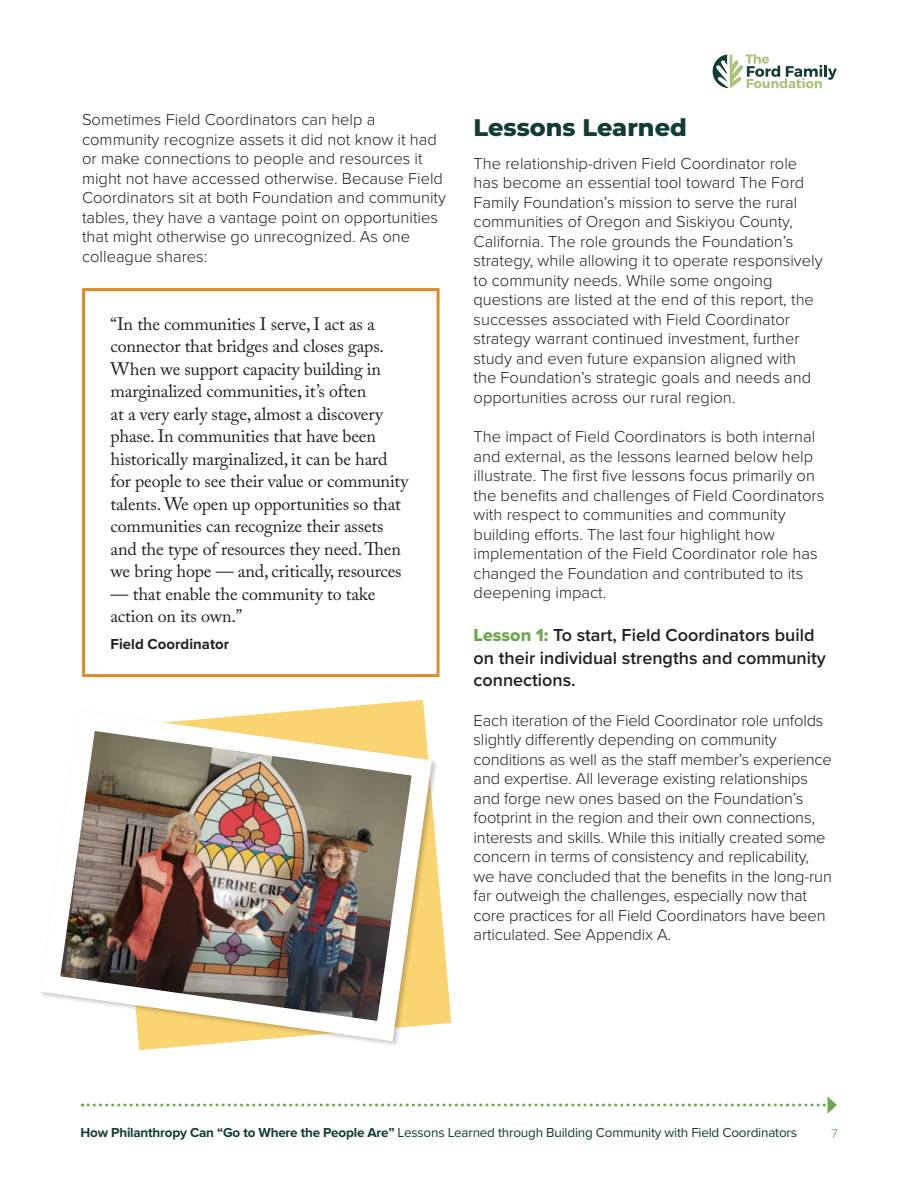
<style>
.page{position:relative;width:918px;height:1188px;background:#fff}
.page>*{position:absolute;margin:0;border:0;box-sizing:border-box;transform-origin:0 0}
.t1{font:800 24px "Montserrat";color:#113d34}
.t2{font:18px/22.5px "Adobe Caslon Pro";letter-spacing:-.01em;color:#231f20}
.t3{font:600 18px/22.5px "Proxima Nova";color:#231f20}
.t4{font:300 16.5px/19.5px "Proxima Nova";color:#231f20}
.t5{font:700 15px "Proxima Nova";color:#231f20}
.t6{font:13.5px "Proxima Nova";letter-spacing:-.015em;color:#113d34}
.t7{font:300 13.5px "Proxima Nova";color:#6fa84f}
.s1{font-family:"Proxima Nova Extrabld";font-weight:400;color:#6fa84f}
.s2{font-weight:700}
</style>
<div class="page">
<svg style="left:82px;top:1096px;width:755px;height:18px"></svg>
<svg style="left:713px;top:54px;width:124px;height:34px"></svg>
<hr style="left:82px;top:288px;width:358px;height:3px;background:#dc8b26">
<hr style="left:82px;top:291px;width:3px;height:383px;background:#dc8b26">
<hr style="left:437px;top:291px;width:3px;height:383px;background:#dc8b26">
<hr style="left:82px;top:674px;width:358px;height:3px;background:#dc8b26">
<svg style="left:442px;top:917px;width:9px;height:107px"></svg>
<img style="left:41px;top:700px;width:401px;height:351px">
<h3 class="t4" style="left:82px;top:109px;width:366px">Sometimes Field Coordinators can help a community recognize assets it did not know it had or make connections to people and resources it might not have accessed otherwise. Because Field Coordinators sit at both Foundation and community tables, they have a vantage point on opportunities that might otherwise go unrecognized. As one colleague shares:</h3>
<p class="t2" style="left:111px;top:312px;width:299px">“In the communities I serve, I act as a connector that bridges and closes gaps.<br>When we support capacity building in marginalized communities, it’s often<br>at a very early stage, almost a discovery phase. In communities that have been historically marginalized, it can be hard for people to see their value or community talents. We open up opportunities so that communities can recognize their assets and the type of resources they need. Then we bring hope — and, critically, resources</p>
<p class="t2" style="left:111px;top:582px;width:266px">— that enable the community to take action on its own.”</p>
<p class="t5" style="left:111px;top:632px;width:120px">Field Coordinator</p>
<h2 class="t1" style="left:474px;top:111px;width:215px">Lessons Learned</h2>
<h3 class="t4" style="left:474px;top:152px;width:351px">The relationship-driven Field Coordinator role has become an essential tool toward The Ford Family Foundation’s mission to serve the rural communities of Oregon and Siskiyou County, California. The role grounds the Foundation’s strategy, while allowing it to operate responsively to community needs. While some ongoing questions are listed at the end of this report, the successes associated with Field Coordinator strategy warrant continued investment, further study and even future expansion aligned with the Foundation’s strategic goals and needs and opportunities across our rural region.</h3>
<h3 class="t4" style="left:474px;top:426px;width:352px">The impact of Field Coordinators is both internal and external, as the lessons learned below help illustrate. The first five lessons focus primarily on the benefits and challenges of Field Coordinators with respect to communities and community building efforts. The last four highlight how implementation of the Field Coordinator role has changed the Foundation and contributed to its deepening impact.</h3>
<h3 class="t3" style="left:474px;top:623px;width:354px"><span class="s1">Lesson 1:</span> To start, Field Coordinators build on their individual strengths and community connections.</h3>
<h3 class="t4" style="left:474px;top:710px;width:360px">Each iteration of the Field Coordinator role unfolds slightly differently depending on community conditions as well as the staff member’s experience and expertise. All leverage existing relationships and forge new ones based on the Foundation’s footprint in the region and their own connections, interests and skills. While this initially created some concern in terms of consistency and replicability, we have concluded that the benefits in the long-run far outweigh the challenges, especially now that core practices for all Field Coordinators have been articulated. See Appendix A.</h3>
<p class="t6" style="left:81px;top:1123px;width:718px"><span class="s2">How Philanthropy Can “Go to Where the People Are”</span> Lessons Learned through Building Community with Field Coordinators</p>
<p class="t7" style="left:831px;top:1123px;width:8px">7</p>
</div>
